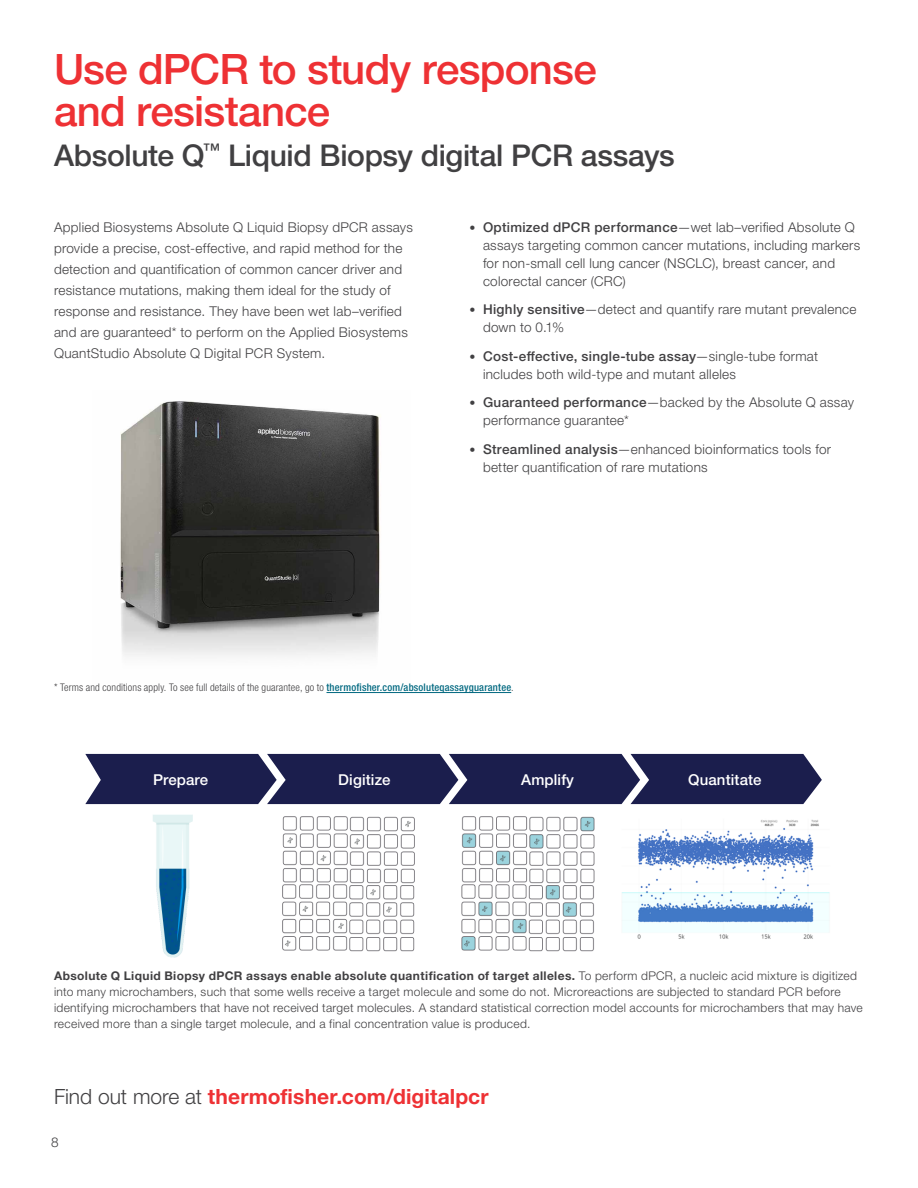
<style>
.page{position:relative;width:918px;height:1188px;background:#fff}
.page>*{position:absolute;margin:0;border:0;box-sizing:border-box;transform-origin:0 0}
.t1{font:500 42px/42px "Helvetica Neue LTW1 G";letter-spacing:-.02em;color:#ee3134}
.t2{font:500 30px "Helvetica Neue LTW1 G";letter-spacing:-.015em;color:#414042}
.t3{font:700 21px "Helvetica Neue LTW1 G";letter-spacing:.005em;color:#ee3134}
.t4{font:500 15px "Helvetica Neue LTW1 G";letter-spacing:.01em;color:#fff}
.t5{font:300 13.5px/18px "Helvetica Neue LTW1 G";letter-spacing:.02em;color:#414042}
.t6{font:300 12px/15.8px "Helvetica Neue LTW1 G";letter-spacing:.025em;color:#414042}
.t7{font:300 condensed 10.5px "Helvetica Neue LTW1 G";letter-spacing:.015em;color:#414042}
.s1{font-size:12px}
.s2{font-weight:500}
.s3{font-weight:500;color:#006880}
.s4{font-weight:700}
.s5{font-weight:300;color:#414042}
</style>
<div class="page">
<hr style="left:327px;top:692px;width:184px;height:1px;background:#006880">
<img style="left:153px;top:815px;width:677px;height:143px">
<img style="left:120px;top:401px;width:260px;height:255px">
<div style="left:85px;top:754px;width:737px;height:50px;background:#1b1e4d"></div>
<h1 class="t1" style="left:54px;top:48px;width:544px">Use dPCR to study response and resistance</h1>
<h2 class="t2" style="left:54px;top:138px;width:622px">Absolute Q<sup>™</sup> Liquid Biopsy digital PCR assays</h2>
<p class="t5" style="left:54px;top:216px;width:360px;line-height:21px">Applied Biosystems Absolute Q Liquid Biopsy dPCR assays provide a precise, cost-effective, and rapid method for the detection and quantification of common cancer driver and resistance mutations, making them ideal for the study of response and resistance. They have been wet lab–verified and are guaranteed* to perform on the Applied Biosystems QuantStudio Absolute Q Digital PCR System.</p>
<p class="t5" style="left:483px;top:218px;width:379px;text-indent:-14px"><span class="s1">•</span> <span class="s2">Optimized dPCR performance</span>—wet lab–verified Absolute Q assays targeting common cancer mutations, including markers for non-small cell lung cancer (NSCLC), breast cancer, and colorectal cancer (CRC)</p>
<p class="t5" style="left:483px;top:300px;width:375px;text-indent:-14px"><span class="s1">•</span> <span class="s2">Highly sensitive</span>—detect and quantify rare mutant prevalence down to 0.1%</p>
<p class="t5" style="left:483px;top:347px;width:337px;text-indent:-14px"><span class="s1">•</span> <span class="s2">Cost-effective, single-tube assay</span>—single-tube format includes both wild-type and mutant alleles</p>
<p class="t5" style="left:483px;top:393px;width:373px;text-indent:-14px"><span class="s1">•</span> <span class="s2">Guaranteed performance</span>—backed by the Absolute Q assay performance guarantee*</p>
<p class="t5" style="left:483px;top:440px;width:350px;text-indent:-14px"><span class="s1">•</span> <span class="s2">Streamlined analysis</span>—enhanced bioinformatics tools for better quantification of rare mutations</p>
<p class="t7" style="left:54px;top:682px;width:461px">* Terms and conditions apply. To see full details of the guarantee, go to <span class="s3">thermofisher.com/absoluteqassayguarantee</span>.</p>
<p class="t4" style="left:153px;top:770px;width:57px">Prepare</p>
<p class="t4" style="left:338px;top:770px;width:54px">Digitize</p>
<p class="t4" style="left:521px;top:770px;width:54px">Amplify</p>
<p class="t4" style="left:688px;top:770px;width:75px">Quantitate</p>
<p class="t6" style="left:54px;top:968px;width:810px"><span class="s4">Absolute Q Liquid Biopsy dPCR assays enable absolute quantification of target alleles.</span> To perform dPCR, a nucleic acid mixture is digitized into many microchambers, such that some wells receive a target molecule and some do not. Microreactions are subjected to standard PCR before identifying microchambers that have not received target molecules. A standard statistical correction model accounts for microchambers that may have received more than a single target molecule, and a final concentration value is produced.</p>
<h3 class="t3" style="left:54px;top:1084px;width:436px"><span class="s5">Find out more at</span> thermofisher.com/digitalpcr</h3>
<p class="t5" style="left:51px;top:1134px;width:9px">8</p>
</div>
